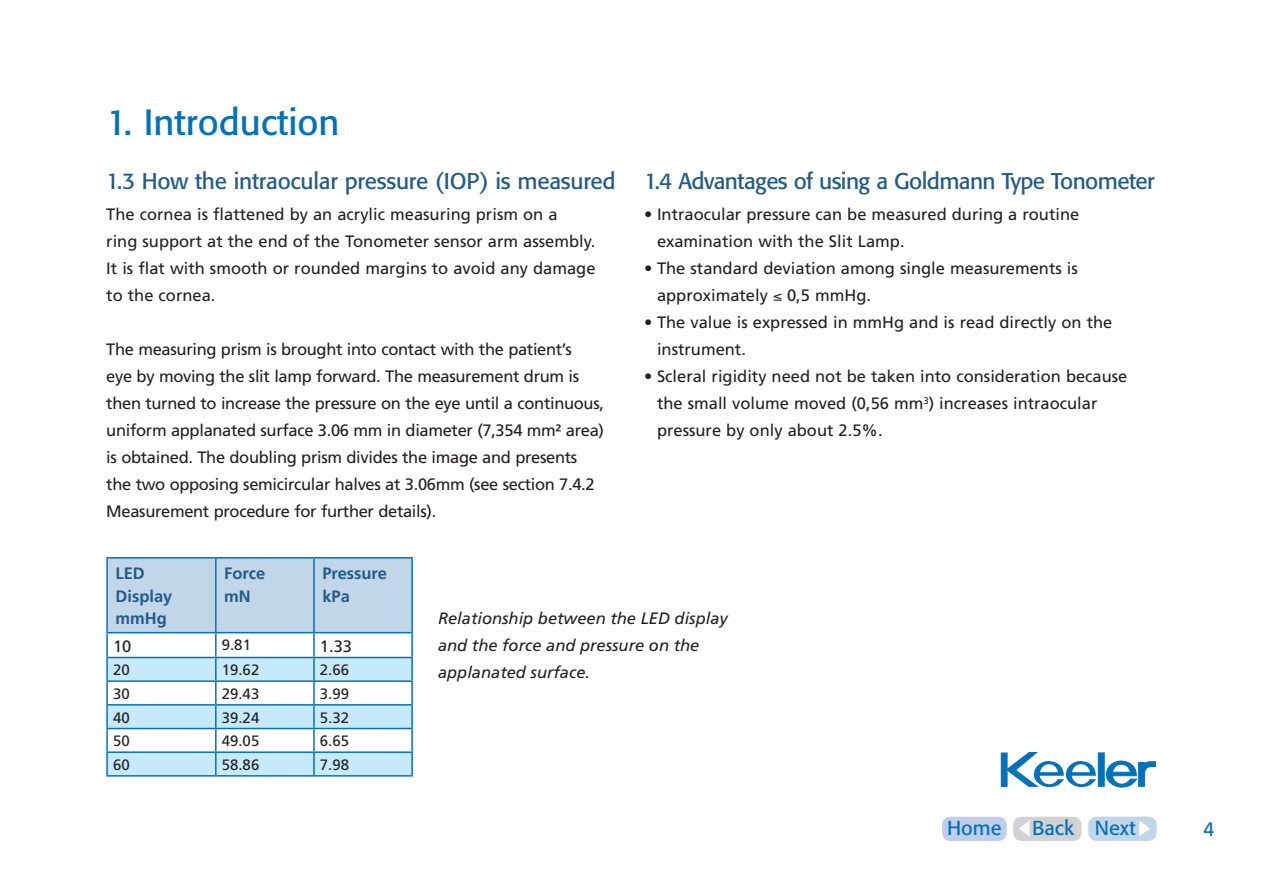
<style>
.page{position:relative;width:1263px;height:893px;background:#fff}
.page>*{position:absolute;margin:0;border:0;box-sizing:border-box;transform-origin:0 0}
.new_text{font:36px "Formata BQ";color:#0372bb}
.new_text-2{font:22.5px "Formata BQ";letter-spacing:-.025em;color:#235b87}
.t1{font:19.95px "Formata BQ";color:#0372bb}
.t2{font:19.5px "Frutiger";color:#0372bb}
.new_text-3{font:16.5px/27px "Frutiger";color:#231f20}
.new_text-4{font:16.5px/27px "Frutiger";letter-spacing:-.02em;color:#231f20}
.t3{font:italic 16.5px/27px "Frutiger";color:#231f20}
.new_text-5{font:700 16.5px/22.5px "Frutiger";color:#235b87}
.t4{font:15px "Frutiger";color:#231f20}
</style>
<div class="page">
<div style="left:1088px;top:817px;width:69px;height:24px;background:#c1d6e9;border-radius:9px"></div>
<svg style="left:1139px;top:821px;width:11px;height:15px"></svg>
<div style="left:1013px;top:817px;width:68px;height:24px;background:#d1d2d4;border-radius:9px"></div>
<svg style="left:1019px;top:821px;width:10px;height:15px"></svg>
<div style="left:942px;top:817px;width:65px;height:24px;background:#c0cee9;border-radius:9px"></div>
<div style="left:1001px;top:753px;width:6px;height:33px;background:#0372bb"></div>
<svg style="left:1006px;top:752px;width:90px;height:36px"></svg>
<svg style="left:1098px;top:753px;width:6px;height:33px"></svg>
<svg style="left:1106px;top:761px;width:50px;height:27px"></svg>
<div style="left:108px;top:559px;width:303px;height:73px;background:#c1d6e9"></div>
<svg style="left:108px;top:658px;width:303px;height:117px"></svg>
<hr style="left:106px;top:557px;width:110px;height:2px;background:#0372bb">
<hr style="left:106px;top:559px;width:2px;height:73px;background:#0372bb">
<hr style="left:216px;top:557px;width:98px;height:2px;background:#0372bb">
<hr style="left:215px;top:559px;width:2px;height:73px;background:#0372bb">
<hr style="left:314px;top:557px;width:99px;height:2px;background:#0372bb">
<hr style="left:313px;top:559px;width:2px;height:73px;background:#0372bb">
<hr style="left:411px;top:559px;width:2px;height:73px;background:#0372bb">
<hr style="left:106px;top:632px;width:110px;height:1px;background:#0372bb">
<hr style="left:106px;top:633px;width:2px;height:24px;background:#0372bb">
<hr style="left:216px;top:632px;width:98px;height:1px;background:#0372bb">
<hr style="left:215px;top:633px;width:2px;height:24px;background:#0372bb">
<hr style="left:314px;top:632px;width:99px;height:1px;background:#0372bb">
<hr style="left:313px;top:633px;width:2px;height:24px;background:#0372bb">
<hr style="left:411px;top:633px;width:2px;height:24px;background:#0372bb">
<hr style="left:106px;top:657px;width:110px;height:1px;background:#0372bb">
<hr style="left:106px;top:658px;width:2px;height:22px;background:#0372bb">
<hr style="left:216px;top:657px;width:98px;height:1px;background:#0372bb">
<hr style="left:215px;top:658px;width:2px;height:22px;background:#0372bb">
<hr style="left:314px;top:657px;width:99px;height:1px;background:#0372bb">
<hr style="left:313px;top:658px;width:2px;height:22px;background:#0372bb">
<hr style="left:411px;top:658px;width:2px;height:22px;background:#0372bb">
<hr style="left:106px;top:680px;width:110px;height:2px;background:#0372bb">
<hr style="left:106px;top:682px;width:2px;height:22px;background:#0372bb">
<hr style="left:216px;top:680px;width:98px;height:2px;background:#0372bb">
<hr style="left:215px;top:682px;width:2px;height:22px;background:#0372bb">
<hr style="left:314px;top:680px;width:99px;height:2px;background:#0372bb">
<hr style="left:313px;top:682px;width:2px;height:22px;background:#0372bb">
<hr style="left:411px;top:682px;width:2px;height:22px;background:#0372bb">
<hr style="left:106px;top:704px;width:110px;height:2px;background:#0372bb">
<hr style="left:106px;top:706px;width:2px;height:22px;background:#0372bb">
<hr style="left:216px;top:704px;width:98px;height:2px;background:#0372bb">
<hr style="left:215px;top:706px;width:2px;height:22px;background:#0372bb">
<hr style="left:314px;top:704px;width:99px;height:2px;background:#0372bb">
<hr style="left:313px;top:706px;width:2px;height:22px;background:#0372bb">
<hr style="left:411px;top:706px;width:2px;height:22px;background:#0372bb">
<hr style="left:106px;top:728px;width:110px;height:1px;background:#0372bb">
<hr style="left:106px;top:729px;width:2px;height:22px;background:#0372bb">
<hr style="left:216px;top:728px;width:98px;height:1px;background:#0372bb">
<hr style="left:215px;top:729px;width:2px;height:22px;background:#0372bb">
<hr style="left:314px;top:728px;width:99px;height:1px;background:#0372bb">
<hr style="left:313px;top:729px;width:2px;height:22px;background:#0372bb">
<hr style="left:411px;top:729px;width:2px;height:22px;background:#0372bb">
<hr style="left:106px;top:751px;width:110px;height:2px;background:#0372bb">
<hr style="left:106px;top:753px;width:2px;height:22px;background:#0372bb">
<hr style="left:216px;top:751px;width:98px;height:2px;background:#0372bb">
<hr style="left:215px;top:753px;width:2px;height:22px;background:#0372bb">
<hr style="left:314px;top:751px;width:99px;height:2px;background:#0372bb">
<hr style="left:313px;top:753px;width:2px;height:22px;background:#0372bb">
<hr style="left:411px;top:753px;width:2px;height:22px;background:#0372bb">
<hr style="left:106px;top:775px;width:110px;height:2px;background:#0372bb">
<hr style="left:216px;top:775px;width:98px;height:2px;background:#0372bb">
<hr style="left:314px;top:775px;width:99px;height:2px;background:#0372bb">
<p class="new_text" style="left:106px;top:100px;width:235px">1. Introduction</p>
<p class="new_text-2" style="left:106px;top:167px;width:511px">1.3 How the intraocular pressure (IOP) is measured</p>
<p class="new_text-3" style="left:106px;top:201px;width:453px">The cornea is flattened by an acrylic measuring prism on a</p>
<p class="new_text-3" style="left:106px;top:228px;width:491px">ring support at the end of the Tonometer sensor arm assembly.</p>
<p class="new_text-3" style="left:106px;top:255px;width:491px">It is flat with smooth or rounded margins to avoid any damage</p>
<p class="new_text-3" style="left:106px;top:282px;width:111px">to the cornea.</p>
<p class="new_text-4" style="left:106px;top:336px;width:499px">The measuring prism is brought into contact with the patient’s<br>eye by moving the slit lamp forward. The measurement drum is then turned to increase the pressure on the eye until a continuous, uniform applanated surface 3.06 mm in diameter (7,354 mm² area) is obtained. The doubling prism divides the image and presents the two opposing semicircular halves at 3.06mm (see section 7.4.2<br>Measurement procedure for further details).</p>
<p class="new_text-2" style="left:644px;top:167px;width:512px">1.4 Advantages of using a Goldmann Type Tonometer</p>
<p class="new_text-3" style="left:657px;top:201px;width:424px;text-indent:-13px">• Intraocular pressure can be measured during a routine examination with the Slit Lamp.</p>
<p class="new_text-3" style="left:657px;top:255px;width:422px;text-indent:-13px">• The standard deviation among single measurements is approximately ≤ 0,5 mmHg.</p>
<p class="new_text-3" style="left:657px;top:309px;width:457px;text-indent:-13px">• The value is expressed in mmHg and is read directly on the instrument.</p>
<p class="new_text-3" style="left:657px;top:363px;width:472px;text-indent:-13px">• Scleral rigidity need not be taken into consideration because the small volume moved (0,56 mm<sup>3</sup>) increases intraocular pressure by only about 2.5%.</p>
<p class="new_text-5" style="left:116px;top:562px;width:31px">LED</p>
<p class="new_text-5" style="left:116px;top:584px;width:58px">Display mmHg</p>
<p class="new_text-5" style="left:224px;top:562px;width:42px">Force</p>
<p class="new_text-5" style="left:224px;top:584px;width:28px">mN</p>
<p class="new_text-5" style="left:322px;top:562px;width:66px">Pressure</p>
<p class="new_text-5" style="left:322px;top:584px;width:29px">kPa</p>
<p class="new_text-3" style="left:113px;top:632px;width:20px">10</p>
<p class="t4" style="left:222px;top:636px;width:31px">9.81</p>
<p class="new_text-3" style="left:320px;top:632px;width:34px">1.33</p>
<p class="t4" style="left:113px;top:661px;width:18px">20</p>
<p class="t4" style="left:222px;top:661px;width:39px">19.62</p>
<p class="t4" style="left:320px;top:661px;width:31px">2.66</p>
<p class="t4" style="left:113px;top:685px;width:18px">30</p>
<p class="t4" style="left:222px;top:685px;width:39px">29.43</p>
<p class="t4" style="left:320px;top:685px;width:31px">3.99</p>
<p class="t4" style="left:113px;top:708px;width:18px">40</p>
<p class="t4" style="left:222px;top:708px;width:39px">39.24</p>
<p class="t4" style="left:320px;top:708px;width:31px">5.32</p>
<p class="t4" style="left:113px;top:732px;width:18px">50</p>
<p class="t4" style="left:222px;top:732px;width:39px">49.05</p>
<p class="t4" style="left:320px;top:732px;width:31px">6.65</p>
<p class="t4" style="left:113px;top:756px;width:18px">60</p>
<p class="t4" style="left:222px;top:756px;width:39px">58.86</p>
<p class="t4" style="left:320px;top:756px;width:31px">7.98</p>
<p class="t3" style="left:438px;top:605px;width:291px">Relationship between the LED display and the force and pressure on the applanated surface.</p>
<p class="t1" style="left:947px;top:816px;width:56px">Home</p>
<p class="t1" style="left:1032px;top:816px;width:105px">Back Next</p>
<p class="t2" style="left:1203px;top:818px;width:12px">4</p>
</div>
